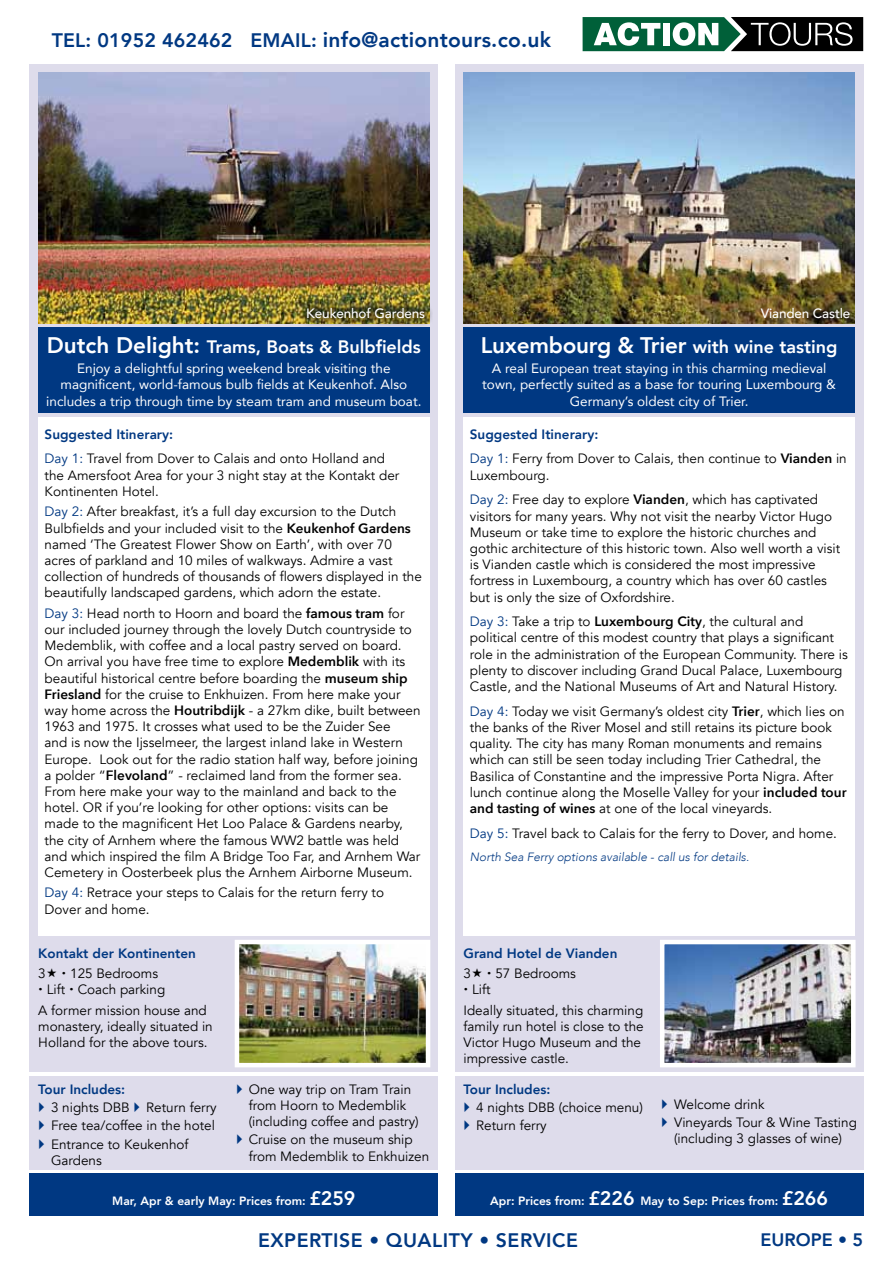
<style>
.page{position:relative;width:893px;height:1263px;background:#fff}
.page>*{position:absolute;margin:0;border:0;box-sizing:border-box;transform-origin:0 0}
.t1{font:800 22.5px "Avenir";letter-spacing:-.01em;color:#fff}
.t2{font:800 21px "Avenir";letter-spacing:.01em;color:#003882}
.t3{font:800 19.5px "Avenir";letter-spacing:.025em;color:#003882}
.t4{font:800 18px "Avenir";color:#fff}
.t5{font:800 18px "Avenir";color:#003882}
.t6{font:13.5px/16.2px "Avenir";color:#000}
.t7{font:13.5px/16.2px "Avenir";color:#fff;text-align:center}
.t8{font:800 13.5px "Avenir";color:#003882}
.t9{font:500 13.5px "Avenir";letter-spacing:-.01em;color:#fff}
.t10{font:800 12px "Avenir";color:#fff}
.t11{font:italic 300 12px "Avenir";color:#003882}
.s1{font-size:19.5px}
.s2{font-size:22.5px}
.s3{font-weight:800;color:#003882}
.s4{color:#003882}
.s5{font-family:"Avenir Next";font-weight:600}
.s6{font-size:18px}
</style>
<div class="page">
<svg style="left:583px;top:17px;width:280px;height:34px"></svg>
<div style="left:30px;top:64px;width:408px;height:1007px;background:#dedceb"></div>
<div style="left:455px;top:64px;width:408px;height:1007px;background:#dedceb"></div>
<div style="left:30px;top:1076px;width:408px;height:93px;background:#dedceb"></div>
<div style="left:455px;top:1076px;width:408px;height:93px;background:#dedceb"></div>
<div style="left:38px;top:417px;width:391px;height:518px;background:#fff"></div>
<div style="left:463px;top:417px;width:392px;height:518px;background:#fff"></div>
<div style="left:38px;top:327px;width:391px;height:85px;background:#003882"></div>
<div style="left:463px;top:327px;width:392px;height:85px;background:#003882"></div>
<div style="left:30px;top:1174px;width:408px;height:42px;background:#003882"></div>
<div style="left:455px;top:1174px;width:408px;height:42px;background:#003882"></div>
<img style="left:38px;top:72px;width:391px;height:251px">
<img style="left:463px;top:72px;width:392px;height:251px">
<img style="left:240px;top:945px;width:185px;height:117px">
<div style="left:235px;top:940px;width:195px;height:127px;border:4px solid #fff"></div>
<img style="left:665px;top:945px;width:185px;height:117px">
<div style="left:660px;top:940px;width:195px;height:127px;border:4px solid #fff"></div>
<div style="left:296px;top:297px;width:136px;height:29px;background:#000;opacity:.53"></div>
<h2 class="t2" style="left:52px;top:23px;width:501px"><span class="s1">TEL: 01952 462462 EMAIL:</span> info@actiontours.co.uk</h2>
<p class="t9" style="left:306px;top:301px;width:120px">Keukenhof Gardens</p>
<p class="t9" style="left:761px;top:301px;width:91px">Vianden Castle</p>
<h3 class="t4" style="left:47px;top:332px;width:376px"><span class="s2">Dutch Delight:</span> Trams, Boats &amp; Bulbfields</h3>
<p class="t7" style="left:46px;top:360px;width:377px">Enjoy a delightful spring weekend break visiting the magnificent, world-famous bulb fields at Keukenhof. Also includes a trip through time by steam tram and museum boat.</p>
<p class="t6" style="left:45px;top:422px;width:342px;line-height:24.8px"><span class="s3">Suggested Itinerary:<br></span><span class="s4">Day 1:</span> Travel from Dover to Calais and onto Holland and</p>
<p class="t6" style="left:45px;top:467px;width:356px">the Amersfoot Area for your 3 night stay at the Kontakt der<br>Kontinenten Hotel.</p>
<p class="t6" style="left:45px;top:504px;width:379px"><span class="s4">Day 2:</span> After breakfast, it’s a full day excursion to the Dutch Bulbfields and your included visit to the <span class="s5">Keukenhof Gardens </span>named ‘The Greatest Flower Show on Earth’, with over 70 acres of parkland and 10 miles of walkways. Admire a vast collection of hundreds of thousands of flowers displayed in the beautifully landscaped gardens, which adorn the estate.</p>
<p class="t6" style="left:45px;top:605px;width:377px"><span class="s4">Day 3:</span> Head north to Hoorn and board the <span class="s5">famous tram</span> for our included journey through the lovely Dutch countryside to Medemblik, with coffee and a local pastry served on board.<br>On arrival you have free time to explore <span class="s5">Medemblik</span> with its beautiful historical centre before boarding the <span class="s5">museum ship Friesland</span> for the cruise to Enkhuizen. From here make your way home across the <span class="s5">Houtribdijk</span> - a 27km dike, built between 1963 and 1975. It crosses what used to be the Zuider See<br>and is now the Ijsselmeer, the largest inland lake in Western Europe. Look out for the radio station half way, before joining a polder “<span class="s5">Flevoland</span>” - reclaimed land from the former sea.<br>From here make your way to the mainland and back to the hotel. OR if you’re looking for other options: visits can be made to the magnificent Het Loo Palace &amp; Gardens nearby, the city of Arnhem where the famous WW2 battle was held and which inspired the film A Bridge Too Far, and Arnhem War Cemetery in Oosterbeek plus the Arnhem Airborne Museum.</p>
<p class="t6" style="left:45px;top:885px;width:341px"><span class="s4">Day 4:</span> Retrace your steps to Calais for the return ferry to<br>Dover and home.</p>
<p class="t8" style="left:38px;top:942px;width:159px">Kontakt der Kontinenten</p>
<p class="t6" style="left:38px;top:965px;width:9px">3</p>
<p class="t6" style="left:47px;top:965px;width:120px;text-indent:23px">125 Bedrooms<br>Lift Coach parking</p>
<p class="t6" style="left:38px;top:1002px;width:176px">A former mission house and monastery, ideally situated in<br>Holland for the above tours.</p>
<p class="t8" style="left:38px;top:1078px;width:88px">Tour Includes:</p>
<p class="t6" style="left:51px;top:1098px;width:167px;line-height:18.3px">3 nights DBB Return ferry<br>Free tea/coffee in the hotel<br>Entrance to Keukenhof</p>
<p class="t6" style="left:51px;top:1152px;width:52px">Gardens</p>
<p class="t6" style="left:249px;top:1081px;width:172px">One way trip on Tram Train from Hoorn to Medemblik (including coffee and pastry)</p>
<p class="t6" style="left:249px;top:1132px;width:182px">Cruise on the museum ship from Medemblik to Enkhuizen</p>
<h1 class="t1" style="left:481px;top:327px;width:358px">Luxembourg &amp; Trier <span class="s6">with wine tasting</span></h1>
<p class="t7" style="left:482px;top:360px;width:355px">A real European treat staying in this charming medieval town, perfectly suited as a base for touring Luxembourg &amp;<br>Germany’s oldest city of Trier.</p>
<p class="t6" style="left:470px;top:422px;width:378px;line-height:24.8px"><span class="s3">Suggested Itinerary:<br></span><span class="s4">Day 1:</span> Ferry from Dover to Calais, then continue to <span class="s5">Vianden</span> in</p>
<p class="t6" style="left:470px;top:463px;width:350px;line-height:24.8px">Luxembourg.<br><span class="s4">Day 2:</span> Free day to explore <span class="s5">Vianden</span>, which has captivated</p>
<p class="t6" style="left:470px;top:508px;width:372px">visitors for many years. Why not visit the nearby Victor Hugo Museum or take time to explore the historic churches and gothic architecture of this historic town. Also well worth a visit is Vianden castle which is considered the most impressive fortress in Luxembourg, a country which has over 60 castles but is only the size of Oxfordshire.</p>
<p class="t6" style="left:470px;top:614px;width:379px"><span class="s4">Day 3:</span> Take a trip to <span class="s5">Luxembourg City</span>, the cultural and political centre of this modest country that plays a significant role in the administration of the European Community. There is plenty to discover including Grand Ducal Palace, Luxembourg Castle, and the National Museums of Art and Natural History.</p>
<p class="t6" style="left:470px;top:703px;width:378px"><span class="s4">Day 4:</span> Today we visit Germany’s oldest city <span class="s5">Trier</span>, which lies on the banks of the River Mosel and still retains its picture book quality. The city has many Roman monuments and remains which can still be seen today including Trier Cathedral, the Basilica of Constantine and the impressive Porta Nigra. After lunch continue along the Moselle Valley for your <span class="s5">included tour and tasting of wines</span> at one of the local vineyards.</p>
<p class="t6" style="left:470px;top:825px;width:369px"><span class="s4">Day 5:</span> Travel back to Calais for the ferry to Dover, and home.</p>
<p class="t11" style="left:470px;top:849px;width:281px">North Sea Ferry options available - call us for details.</p>
<p class="t8" style="left:463px;top:942px;width:155px">Grand Hotel de Vianden</p>
<p class="t6" style="left:463px;top:965px;width:9px">3</p>
<p class="t6" style="left:495px;top:965px;width:82px">57 Bedrooms</p>
<p class="t6" style="left:463px;top:979px;width:181px;line-height:20.4px;text-indent:9px">Lift<br>Ideally situated, this charming</p>
<p class="t6" style="left:463px;top:1018px;width:182px">family run hotel is close to the<br>Victor Hugo Museum and the impressive castle.</p>
<p class="t8" style="left:463px;top:1078px;width:88px">Tour Includes:</p>
<p class="t6" style="left:476px;top:1098px;width:168px;line-height:18.3px">4 nights DBB (choice menu)<br>Return ferry</p>
<p class="t6" style="left:674px;top:1095px;width:184px;line-height:18.3px">Welcome drink<br>Vineyards Tour &amp; Wine Tasting</p>
<p class="t6" style="left:674px;top:1131px;width:170px">(including 3 glasses of wine)</p>
<p class="t10" style="left:112px;top:1191px;width:245px">Mar, Apr &amp; early May: Prices from: <span class="s1">£259</span></p>
<p class="t10" style="left:490px;top:1191px;width:339px">Apr: Prices from: <span class="s1">£226</span> May to Sep: Prices from: <span class="s1">£266</span></p>
<h3 class="t3" style="left:258px;top:1225px;width:321px">EXPERTISE • QUALITY • SERVICE</h3>
<h3 class="t5" style="left:761px;top:1226px;width:104px">EUROPE • 5</h3>
</div>
